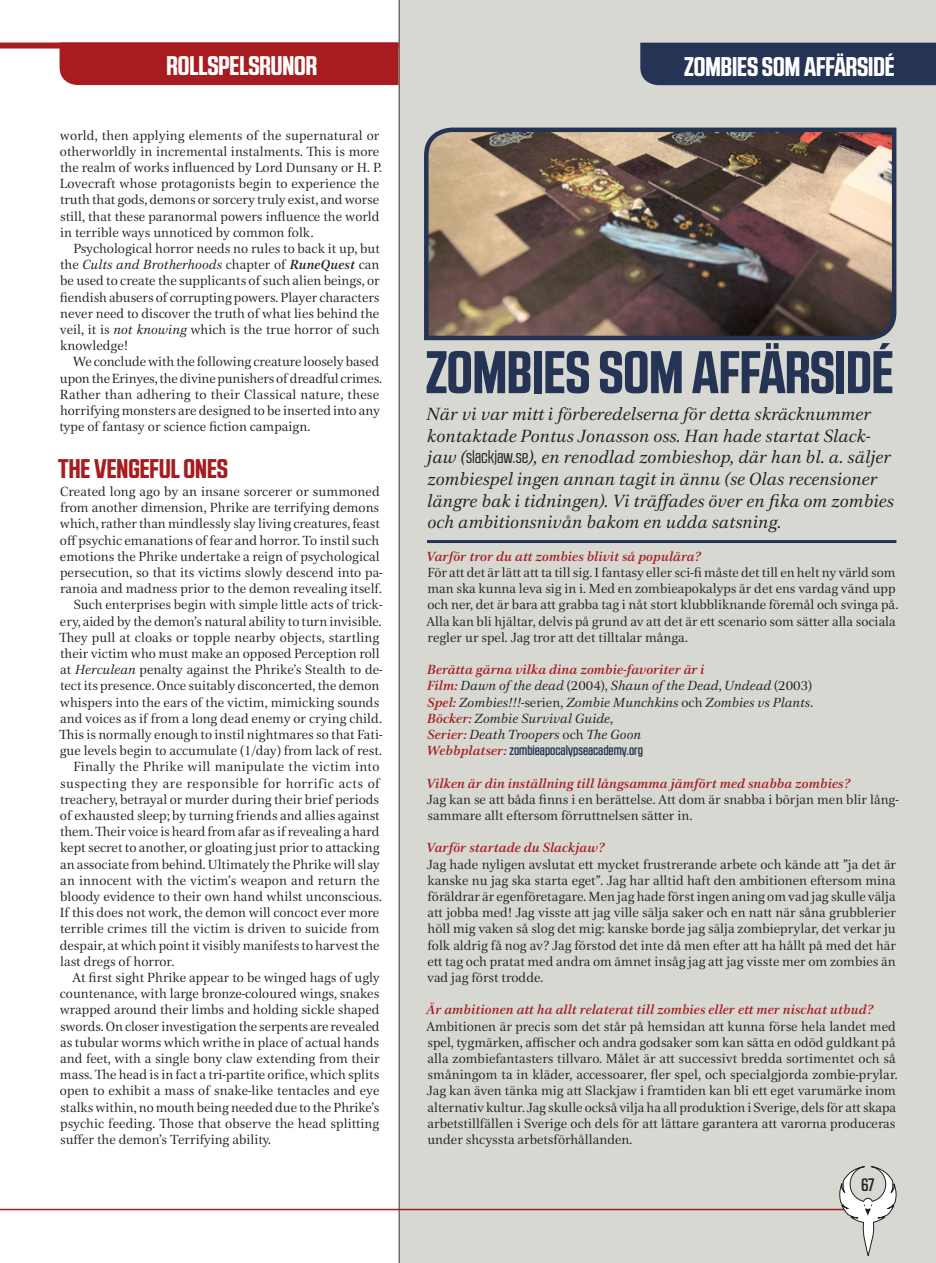
<style>
.page{position:relative;width:936px;height:1263px;background:#fff}
.page>*{position:absolute;margin:0;border:0;box-sizing:border-box;transform-origin:0 0}
.Rubrik_1{font:700 60px "RB No 2.1 a";color:#253454}
.Underkategori{font:700 27px "RB No 2.1 a";color:#fff}
.Rubrik_1_-_Rollspel{font:700 27px "RB No 2.1 a";color:#a61c1f}
.Ingress{font:italic 18px/21.6px "Civita";color:#231f20}
.Sidnummer{font:500 18px "RB No 2.1 a";color:#231f20}
.Brödtext{font:13.5px/16.2px "Civita";color:#231f20}
.Brödförst{font:13.5px/16.2px "Civita";color:#231f20}
.Brödförst-2{font:italic 500 13.5px "Civita";color:#a61c1f}
.Brödförst-3{font:italic 13.5px "Civita";color:#231f20}
.Brödförst-4{font:500 13.5px "RB No 2.1 a";color:#253454}
.s1{font-style:italic}
.s2{font-weight:500;font-style:italic}
.s3{font-family:"RB No 2.1 a";font-style:normal}
.s4{font-weight:500;color:#a61c1f}
.s5{font-style:normal}
.s6{font-family:"Civita";font-style:italic;color:#a61c1f}
</style>
<div class="page">
<div style="left:398px;top:0;width:537px;height:1263px;background:#d7d8d1"></div>
<div style="left:640px;top:43px;width:295px;height:42px;background:#253454"></div>
<div style="left:0;top:43px;width:398px;height:6px;background:#a61c1f"></div>
<div style="left:60px;top:49px;width:338px;height:36px;background:#a61c1f"></div>
<hr style="left:0;top:1209px;width:857px;height:1px;background:#a61c1f">
<svg style="left:839px;top:1166px;width:57px;height:90px"></svg>
<img style="left:422px;top:125px;width:476px;height:217px">
<hr style="left:427px;top:540px;width:469px;height:3px;background:#253454">
<p class="Underkategori" style="left:166px;top:49px;width:152px">ROLLSPELSRUNOR</p>
<p class="Underkategori" style="left:684px;top:50px;width:212px">ZOMBIES SOM AFFÄRSIDÉ</p>
<p class="Brödtext" style="left:60px;top:127px;width:323px">world, then applying elements of the supernatural or otherworldly in incremental instalments. This is more the realm of works influenced by Lord Dunsany or H. P.<br>Lovecraft whose protagonists begin to experience the truth that gods, demons or sorcery truly exist, and worse still, that these paranormal powers influence the world in terrible ways unnoticed by common folk.</p>
<p class="Brödtext" style="left:60px;top:240px;width:321px;text-align:justify;text-indent:14px">Psychological horror needs no rules to back it up, but the <span class="s1">Cults and Brotherhoods</span> chapter of <span class="s2">RuneQuest</span> can be used to create the supplicants of such alien beings, or fiendish abusers of corrupting powers. Player characters never need to discover the truth of what lies behind the veil, it is <span class="s1">not knowing</span> which is the true horror of such knowledge!</p>
<p class="Brödtext" style="left:60px;top:353px;width:324px;text-indent:13px">We conclude with the following creature loosely based upon the Erinyes, the divine punishers of dreadful crimes.<br>Rather than adhering to their Classical nature, these horrifying monsters are designed to be inserted into any type of fantasy or science fiction campaign.</p>
<p class="Rubrik_1_-_Rollspel" style="left:58px;top:453px;width:171px">THE VENGEFUL ONES</p>
<p class="Brödförst" style="left:60px;top:483px;width:324px">Created long ago by an insane sorcerer or summoned from another dimension, Phrike are terrifying demons which, rather than mindlessly slay living creatures, feast off psychic emanations of fear and horror. To instil such emotions the Phrike undertake a reign of psychological persecution, so that its victims slowly descend into pa&shy;ranoia and madness prior to the demon revealing itself.</p>
<p class="Brödtext" style="left:59px;top:596px;width:325px;text-indent:15px">Such enterprises begin with simple little acts of trick&shy;ery, aided by the demon’s natural ability to turn invisible.<br>They pull at cloaks or topple nearby objects, startling their victim who must make an opposed Perception roll at <span class="s1">Herculean</span> penalty against the Phrike’s Stealth to de&shy;tect its presence. Once suitably disconcerted, the demon whispers into the ears of the victim, mimicking sounds and voices as if from a long dead enemy or crying child.<br>This is normally enough to instil nightmares so that Fati&shy;gue levels begin to accumulate (1/day) from lack of rest.</p>
<p class="Brödtext" style="left:60px;top:758px;width:323px;text-indent:14px">Finally the Phrike will manipulate the victim into suspecting they are responsible for horrific acts of treachery, betrayal or murder during their brief periods of exhausted sleep; by turning friends and allies against them. Their voice is heard from afar as if revealing a hard kept secret to another, or gloating just prior to attacking an associate from behind. Ultimately the Phrike will slay an innocent with the victim’s weapon and return the bloody evidence to their own hand whilst unconscious.<br>If this does not work, the demon will concoct ever more terrible crimes till the victim is driven to suicide from despair, at which point it visibly manifests to harvest the last dregs of horror.</p>
<p class="Brödtext" style="left:60px;top:969px;width:321px;text-align:justify;text-indent:12px">At first sight Phrike appear to be winged hags of ugly countenance, with large bronze-coloured wings, snakes wrapped around their limbs and holding sickle shaped swords. On closer investigation the serpents are revealed as tubular worms which writhe in place of actual hands and feet, with a single bony claw extending from their mass. The head is in fact a tri-partite orifice, which splits open to exhibit a mass of snake-like tentacles and eye stalks within, no mouth being needed due to the Phrike’s psychic feeding. Those that observe the head splitting suffer the demon’s Terrifying ability.</p>
<p class="Rubrik_1" style="left:425px;top:337px;width:469px">ZOMBIES SOM AFFÄRSIDÉ</p>
<p class="Ingress" style="left:426px;top:403px;width:469px">När vi var mitt i förberedelserna för detta skräcknummer kontaktade Pontus Jonasson oss. Han hade startat Slack&shy;jaw (<span class="s3">slackjaw.se</span>), en renodlad zombieshop, där han bl. a. säljer zombiespel ingen annan tagit in ännu (se Olas recensioner längre bak i tidningen). Vi träffades över en fika om zombies och ambitionsnivån bakom en udda satsning.</p>
<p class="Brödförst-2" style="left:426px;top:547px;width:276px">Varför tror du att zombies blivit så populära?</p>
<p class="Brödförst" style="left:426px;top:564px;width:473px">För att det är lätt att ta till sig. I fantasy eller sci-fi måste det till en helt ny värld som man ska kunna leva sig in i. Med en zombieapokalyps är det ens vardag vänd upp och ner, det är bara att grabba tag i nåt stort klubbliknande föremål och svinga på.<br>Alla kan bli hjältar, delvis på grund av att det är ett scenario som sätter alla sociala regler ur spel. Jag tror att det tilltalar många.</p>
<p class="Brödförst-2" style="left:427px;top:661px;width:279px">Berätta gärna vilka dina zombie-favoriter är i</p>
<p class="Brödförst-3" style="left:427px;top:677px;width:386px"><span class="s4">Film:</span> Dawn of the dead <span class="s5">(2004),</span> Shaun of the Dead<span class="s5">,</span> Undead <span class="s5">(2003)</span></p>
<p class="Brödförst-3" style="left:427px;top:693px;width:387px"><span class="s4">Spel:</span> Zombies!!!<span class="s5">-serien,</span> Zombie Munchkins <span class="s5">och</span> Zombies vs Plants<span class="s5">.</span></p>
<p class="Brödförst-3" style="left:427px;top:709px;width:187px"><span class="s4">Böcker:</span> Zombie Survival Guide<span class="s5">,</span></p>
<p class="Brödförst-3" style="left:427px;top:726px;width:215px"><span class="s4">Serier:</span> Death Troopers <span class="s5">och</span> The Goon</p>
<p class="Brödförst-4" style="left:426px;top:743px;width:218px"><span class="s6">Webbplatser:</span> zombieapocalypseacademy.org</p>
<p class="Brödförst-2" style="left:426px;top:774px;width:425px">Vilken är din inställning till långsamma jämfört med snabba zombies?</p>
<p class="Brödförst" style="left:427px;top:791px;width:473px">Jag kan se att båda finns i en berättelse. Att dom är snabba i början men blir lång&shy;sammare allt eftersom förruttnelsen sätter in.</p>
<p class="Brödförst-2" style="left:426px;top:839px;width:180px">Varför startade du Slackjaw?</p>
<p class="Brödförst" style="left:427px;top:856px;width:471px;text-align:justify">Jag hade nyligen avslutat ett mycket frustrerande arbete och kände att ”ja det är kanske nu jag ska starta eget”. Jag har alltid haft den ambitionen eftersom mina föräldrar är egenföretagare. Men jag hade först ingen aning om vad jag skulle välja att jobba med! Jag visste att jag ville sälja saker och en natt när såna grubblerier höll mig vaken så slog det mig: kanske borde jag sälja zombieprylar, det verkar ju folk aldrig få nog av? Jag förstod det inte då men efter att ha hållt på med det här ett tag och pratat med andra om ämnet insåg jag att jag visste mer om zombies än vad jag först trodde.</p>
<p class="Brödförst-2" style="left:426px;top:1001px;width:448px">Är ambitionen att ha allt relaterat till zombies eller ett mer nischat utbud?</p>
<p class="Brödförst" style="left:426px;top:1018px;width:473px">Ambitionen är precis som det står på hemsidan att kunna förse hela landet med spel, tygmärken, affischer och andra godsaker som kan sätta en odöd guldkant på alla zombiefantasters tillvaro. Målet är att successivt bredda sortimentet och så småningom ta in kläder, accessoarer, fler spel, och specialgjorda zombie-prylar.<br>Jag kan även tänka mig att Slackjaw i framtiden kan bli ett eget varumärke inom alternativ kultur. Jag skulle också vilja ha all produktion i Sverige, dels för att skapa arbetstillfällen i Sverige och dels för att lättare garantera att varorna produceras under shcyssta arbetsförhållanden.</p>
<p class="Sidnummer" style="left:861px;top:1174px;width:14px">67</p>
</div>
